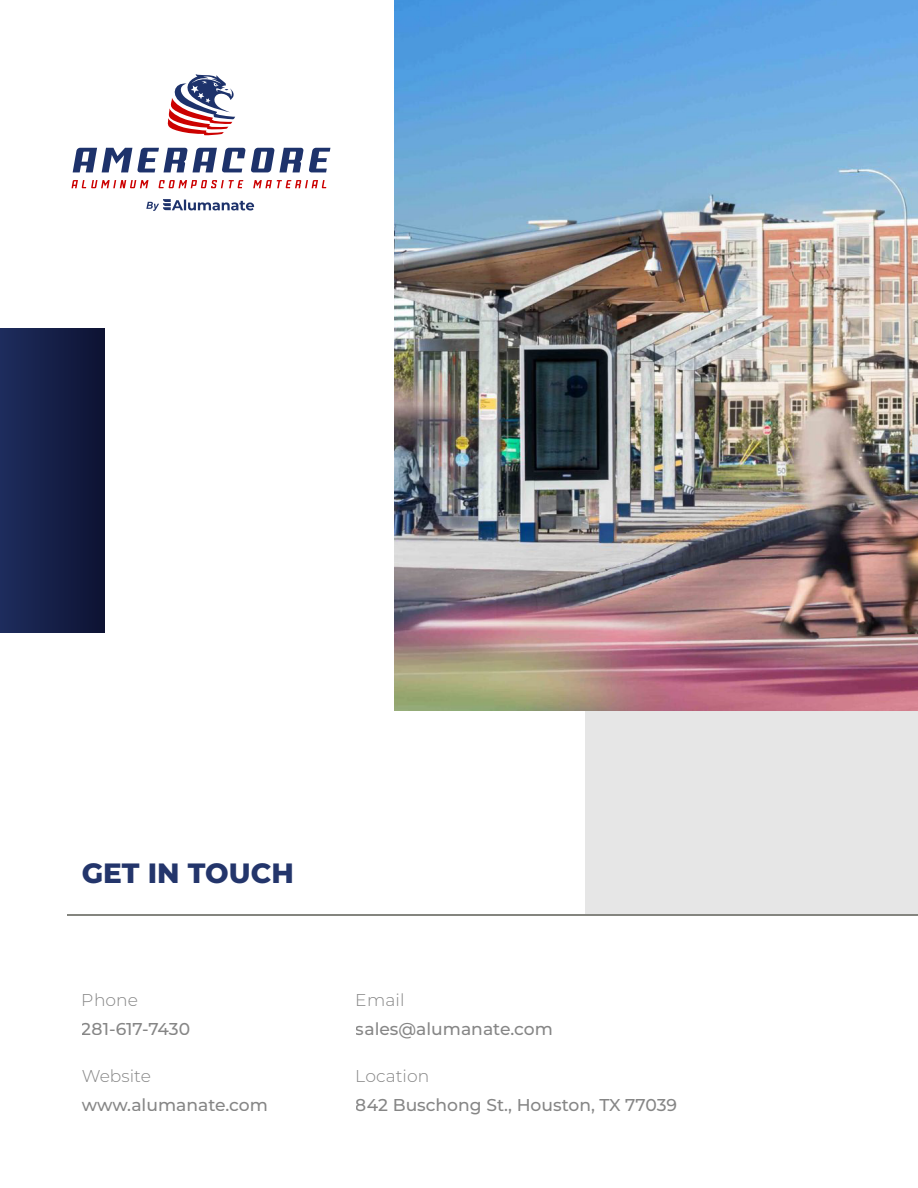
<style>
.page{position:relative;width:918px;height:1188px;background:#fff}
.page>*{position:absolute;margin:0;border:0;box-sizing:border-box;transform-origin:0 0}
.t1{font:800 27.9px "Montserrat";color:#23356b}
.t2{font:500 17.1px "Montserrat";color:#707070}
.t3{font:300 17.1px "Montserrat";color:#707070}
</style>
<div class="page">
<div style="left:0;top:328px;width:104px;height:305px;background:linear-gradient(to right,#1e2c5d,#0e1333)"></div>
<div style="left:843px;top:711px;width:75px;height:204px;background:#e6e6e6"></div>
<img style="left:395px;top:0;width:523px;height:710px">
<div style="left:585px;top:711px;width:309px;height:204px;background:#e6e6e6"></div>
<hr style="left:68px;top:914px;width:850px;height:2px;background:#84857f">
<svg style="left:167px;top:74px;width:68px;height:61px"></svg>
<svg style="left:73px;top:148px;width:257px;height:24px"></svg>
<svg style="left:71px;top:180px;width:255px;height:8px"></svg>
<svg style="left:146px;top:199px;width:108px;height:12px"></svg>
<h1 class="t1" style="left:82px;top:853px;width:214px">GET IN TOUCH</h1>
<p class="t3" style="left:82px;top:988px;width:58px">Phone</p>
<p class="t2" style="left:82px;top:1017px;width:110px">281-617-7430</p>
<p class="t3" style="left:82px;top:1064px;width:71px">Website</p>
<p class="t2" style="left:82px;top:1093px;width:188px">www.alumanate.com</p>
<p class="t3" style="left:356px;top:988px;width:50px">Email</p>
<p class="t2" style="left:356px;top:1017px;width:199px">sales@alumanate.com</p>
<p class="t3" style="left:356px;top:1064px;width:75px">Location</p>
<p class="t2" style="left:356px;top:1093px;width:323px">842 Buschong St., Houston, TX 77039</p>
</div>
